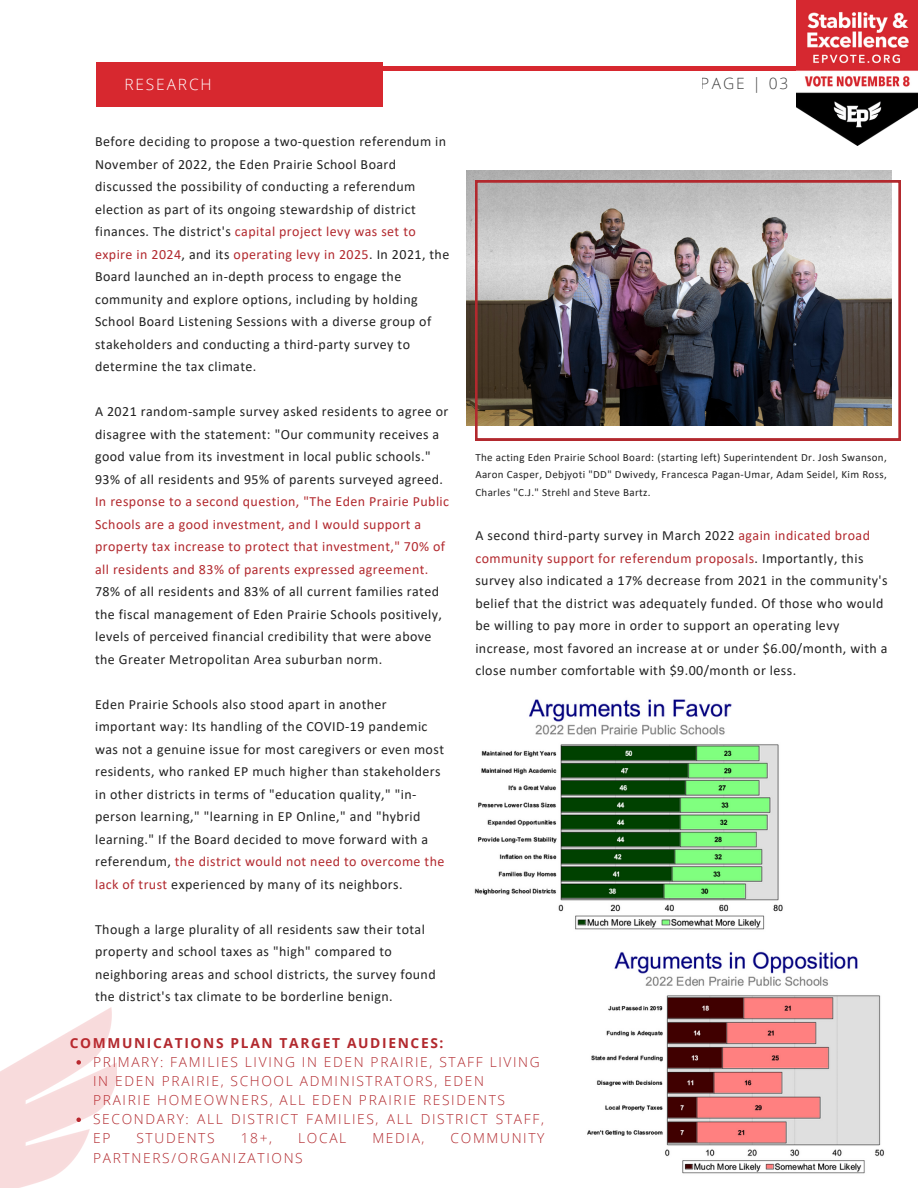
<style>
.page{position:relative;width:918px;height:1188px;background:#fff}
.page>*{position:absolute;margin:0;border:0;box-sizing:border-box;transform-origin:0 0}
.t1{font:300 15.6px "Open Sans";letter-spacing:.12em;color:#fff}
.t2{font:300 15.6px "Open Sans";letter-spacing:.12em;color:#000}
.t3{font:13.95px/22.5px "Calibri";letter-spacing:.03em;color:#222}
.t4{font:13.95px/22.5px "Calibri";letter-spacing:.03em;color:#b2292e}
.t5{font:300 13.8px/19.2px "Open Sans";letter-spacing:.12em;color:#b2292e}
.t6{font:700 13.8px "Open Sans";letter-spacing:.12em;color:#b2292e}
.t7{font:10.95px/17.4px "Calibri";letter-spacing:.03em;color:#222;text-align:justify}
.s1{color:#b2292e}
</style>
<div class="page">
<hr style="left:99px;top:67px;width:726px;height:3px;background:#d7282f">
<div style="left:96px;top:62px;width:287px;height:44px;background:#d7282f"></div>
<img style="left:797px;top:0;width:121px;height:145px">
<img style="left:466px;top:171px;width:425px;height:254px">
<img style="left:475px;top:180px;width:426px;height:260px">
<img style="left:474px;top:699px;width:309px;height:231px">
<img style="left:587px;top:951px;width:297px;height:223px">
<img style="left:0;top:1008px;width:117px;height:180px">
<p class="t1" style="left:124px;top:73px;width:89px">RESEARCH</p>
<p class="t2" style="left:701px;top:73px;width:89px">PAGE | 03</p>
<p class="t3" style="left:95px;top:132px;width:356px">Before deciding to propose a two-question referendum in November of 2022, the Eden Prairie School Board discussed the possibility of conducting a referendum election as part of its ongoing stewardship of district finances. The district's <span class="s1">capital project levy was set to expire in 2024</span>, and its <span class="s1">operating levy in 2025</span>. In 2021, the Board launched an in-depth process to engage the community and explore options, including by holding School Board Listening Sessions with a diverse group of stakeholders and conducting a third-party survey to determine the tax climate.</p>
<p class="t3" style="left:95px;top:402px;width:355px">A 2021 random-sample survey asked residents to agree or disagree with the statement: "Our community receives a good value from its investment in local public schools." 93% of all residents and 95% of parents surveyed agreed.</p>
<p class="t4" style="left:95px;top:492px;width:356px">In response to a second question, "The Eden Prairie Public Schools are a good investment, and I would support a property tax increase to protect that investment," 70% of all residents and 83% of parents expressed agreement.</p>
<p class="t3" style="left:95px;top:582px;width:349px">78% of all residents and 83% of all current families rated the fiscal management of Eden Prairie Schools positively, levels of perceived financial credibility that were above the Greater Metropolitan Area suburban norm.</p>
<p class="t3" style="left:95px;top:694px;width:351px">Eden Prairie Schools also stood apart in another important way: Its handling of the COVID-19 pandemic was not a genuine issue for most caregivers or even most residents, who ranked EP much higher than stakeholders in other districts in terms of "education quality," "in&shy;person learning," "learning in EP Online," and "hybrid learning." If the Board decided to move forward with a referendum, <span class="s1">the district would not need to overcome the lack of trust</span> experienced by many of its neighbors.</p>
<p class="t3" style="left:95px;top:919px;width:342px">Though a large plurality of all residents saw their total property and school taxes as "high" compared to neighboring areas and school districts, the survey found the district's tax climate to be borderline benign.</p>
<p class="t6" style="left:70px;top:1033px;width:375px">COMMUNICATIONS PLAN TARGET AUDIENCES:</p>
<p class="t7" style="left:475px;top:449px;width:413px">The acting Eden Prairie School Board: (starting left) Superintendent Dr. Josh Swanson, Aaron Casper, Debjyoti "DD" Dwivedy, Francesca Pagan-Umar, Adam Seidel, Kim Ross, Charles "C.J." Strehl and Steve Bartz.</p>
<p class="t3" style="left:475px;top:525px;width:414px">A second third-party survey in March 2022 <span class="s1">again indicated broad community support for referendum proposals</span>. Importantly, this survey also indicated a 17% decrease from 2021 in the community's belief that the district was adequately funded. Of those who would be willing to pay more in order to support an operating levy increase, most favored an increase at or under $6.00/month, with a close number comfortable with $9.00/month or less.</p>
<p class="t5" style="left:93px;top:1052px;width:452px">PRIMARY: FAMILIES LIVING IN EDEN PRAIRIE, STAFF LIVING IN EDEN PRAIRIE, SCHOOL ADMINISTRATORS, EDEN PRAIRIE HOMEOWNERS, ALL EDEN PRAIRIE RESIDENTS SECONDARY: ALL DISTRICT FAMILIES, ALL DISTRICT STAFF, EP</p>
<p class="t5" style="left:136px;top:1128px;width:80px">STUDENTS</p>
<p class="t5" style="left:241px;top:1128px;width:33px">18+,</p>
<p class="t5" style="left:298px;top:1128px;width:50px">LOCAL</p>
<p class="t5" style="left:372px;top:1128px;width:54px">MEDIA,</p>
<p class="t5" style="left:451px;top:1128px;width:95px">COMMUNITY</p>
<p class="t5" style="left:93px;top:1148px;width:211px">PARTNERS/ORGANIZATIONS</p>
</div>
